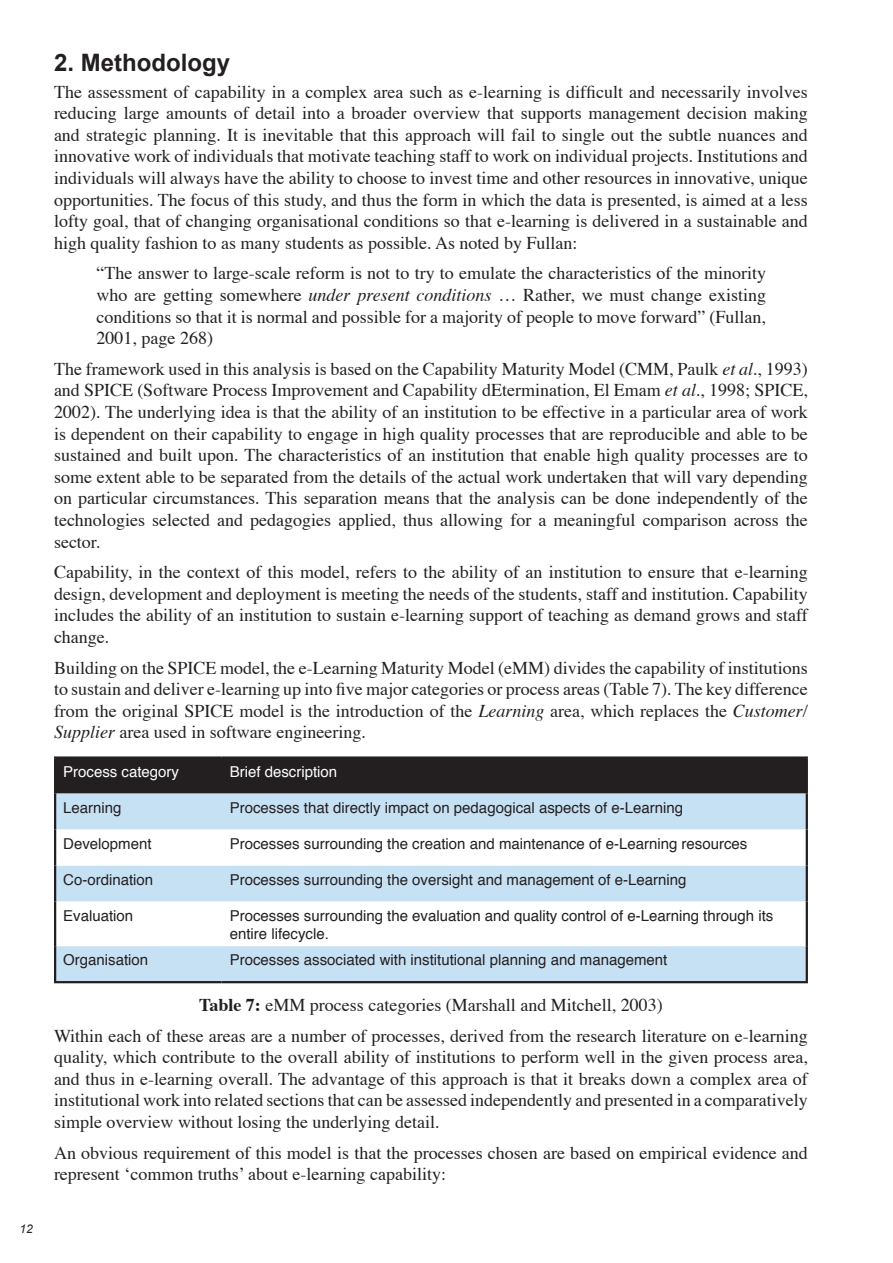
<style>
.page{position:relative;width:893px;height:1263px;background:#fff}
.page>*{position:absolute;margin:0;border:0;box-sizing:border-box;transform-origin:0 0}
.t1{font:700 24px "Arial";color:#231f20}
.t2{font:18px/21.6px "Times";color:#231f20;text-align:justify}
.t3{font:15px/18px "Helvetica";color:#231f20}
.t4{font:15px "Helvetica";color:#fff}
.t5{font:italic 12px "Arial";color:#231f20}
.s1{font-style:italic}
.s2{font-weight:700}
</style>
<div class="page">
<div style="left:56px;top:759px;width:750px;height:34px;background:#231f20"></div>
<div style="left:56px;top:793px;width:750px;height:188px;background:#c7e1f4"></div>
<svg style="left:56px;top:829px;width:750px;height:117px"></svg>
<hr style="left:54px;top:759px;width:2px;height:34px;background:#231f20">
<hr style="left:54px;top:756px;width:168px;height:3px;background:#231f20">
<hr style="left:222px;top:756px;width:586px;height:3px;background:#231f20">
<hr style="left:806px;top:759px;width:2px;height:34px;background:#231f20">
<hr style="left:54px;top:793px;width:2px;height:36px;background:#231f20">
<hr style="left:806px;top:793px;width:2px;height:36px;background:#231f20">
<hr style="left:54px;top:829px;width:2px;height:36px;background:#231f20">
<hr style="left:806px;top:829px;width:2px;height:36px;background:#231f20">
<hr style="left:54px;top:865px;width:2px;height:36px;background:#231f20">
<hr style="left:806px;top:865px;width:2px;height:36px;background:#231f20">
<hr style="left:54px;top:901px;width:2px;height:45px;background:#231f20">
<hr style="left:806px;top:901px;width:2px;height:45px;background:#231f20">
<hr style="left:54px;top:946px;width:2px;height:35px;background:#231f20">
<hr style="left:54px;top:981px;width:168px;height:2px;background:#231f20">
<hr style="left:222px;top:981px;width:586px;height:2px;background:#231f20">
<hr style="left:806px;top:946px;width:2px;height:35px;background:#231f20">
<p class="t5" style="left:20px;top:1222px;width:15px">12</p>
<h1 class="t1" style="left:54px;top:50px;width:178px">2. Methodology</h1>
<p class="t2" style="left:54px;top:82px;width:755px">The assessment of capability in a complex area such as e-learning is difficult and necessarily involves reducing large amounts of detail into a broader overview that supports management decision making and strategic planning. It is inevitable that this approach will fail to single out the subtle nuances and innovative work of individuals that motivate teaching staff to work on individual projects. Institutions and individuals will always have the ability to choose to invest time and other resources in innovative, unique opportunities. The focus of this study, and thus the form in which the data is presented, is aimed at a less lofty goal, that of changing organisational conditions so that e-learning is delivered in a sustainable and high quality fashion to as many students as possible. As noted by Fullan:</p>
<p class="t2" style="left:97px;top:264px;width:671px">“The answer to large-scale reform is not to try to emulate the characteristics of the minority who are getting somewhere <span class="s1">under present conditions</span> … Rather, we must change existing conditions so that it is normal and possible for a majority of people to move forward” (Fullan, 2001, page 268)</p>
<p class="t2" style="left:54px;top:359px;width:755px">The framework used in this analysis is based on the Capability Maturity Model (CMM, Paulk <span class="s1">et al</span>., 1993) and SPICE (Software Process Improvement and Capability dEtermination, El Emam <span class="s1">et al</span>., 1998; SPICE, 2002). The underlying idea is that the ability of an institution to be effective in a particular area of work is dependent on their capability to engage in high quality processes that are reproducible and able to be sustained and built upon. The characteristics of an institution that enable high quality processes are to some extent able to be separated from the details of the actual work undertaken that will vary depending on particular circumstances. This separation means that the analysis can be done independently of the technologies selected and pedagogies applied, thus allowing for a meaningful comparison across the sector.</p>
<p class="t2" style="left:54px;top:562px;width:755px">Capability, in the context of this model, refers to the ability of an institution to ensure that e-learning design, development and deployment is meeting the needs of the students, staff and institution. Capability includes the ability of an institution to sustain e-learning support of teaching as demand grows and staff change.</p>
<p class="t2" style="left:54px;top:658px;width:755px">Building on the SPICE model, the e-Learning Maturity Model (eMM) divides the capability of institutions to sustain and deliver e-learning up into five major categories or process areas (Table 7). The key difference from the original SPICE model is the introduction of the <span class="s1">Learning</span> area, which replaces the <span class="s1">Customer/ Supplier</span> area used in software engineering.</p>
<p class="t4" style="left:63px;top:761px;width:117px">Process category</p>
<p class="t4" style="left:230px;top:761px;width:109px">Brief description</p>
<p class="t3" style="left:63px;top:799px;width:60px">Learning</p>
<p class="t3" style="left:230px;top:799px;width:455px">Processes that directly impact on pedagogical aspects of e-Learning</p>
<p class="t3" style="left:63px;top:835px;width:90px">Development</p>
<p class="t3" style="left:230px;top:835px;width:519px">Processes surrounding the creation and maintenance of e-Learning resources</p>
<p class="t3" style="left:63px;top:871px;width:92px">Co-ordination</p>
<p class="t3" style="left:230px;top:871px;width:458px">Processes surrounding the oversight and management of e-Learning</p>
<p class="t3" style="left:63px;top:907px;width:72px">Evaluation</p>
<p class="t3" style="left:230px;top:907px;width:545px">Processes surrounding the evaluation and quality control of e-Learning through its entire lifecycle.</p>
<p class="t3" style="left:63px;top:952px;width:87px">Organisation</p>
<p class="t3" style="left:230px;top:952px;width:439px">Processes associated with institutional planning and management</p>
<p class="t2" style="left:54px;top:990px;width:755px;line-height:30.6px;text-align:center"><span class="s2">Table 7:</span> eMM process categories (Marshall and Mitchell, 2003)<br>Within each of these areas are a number of processes, derived from the research literature on e-learning</p>
<p class="t2" style="left:54px;top:1047px;width:755px">quality, which contribute to the overall ability of institutions to perform well in the given process area, and thus in e-learning overall. The advantage of this approach is that it breaks down a complex area of institutional work into related sections that can be assessed independently and presented in a comparatively simple overview without losing the underlying detail.</p>
<p class="t2" style="left:54px;top:1143px;width:755px">An obvious requirement of this model is that the processes chosen are based on empirical evidence and represent ʻcommon truthsʼ about e-learning capability:</p>
</div>
